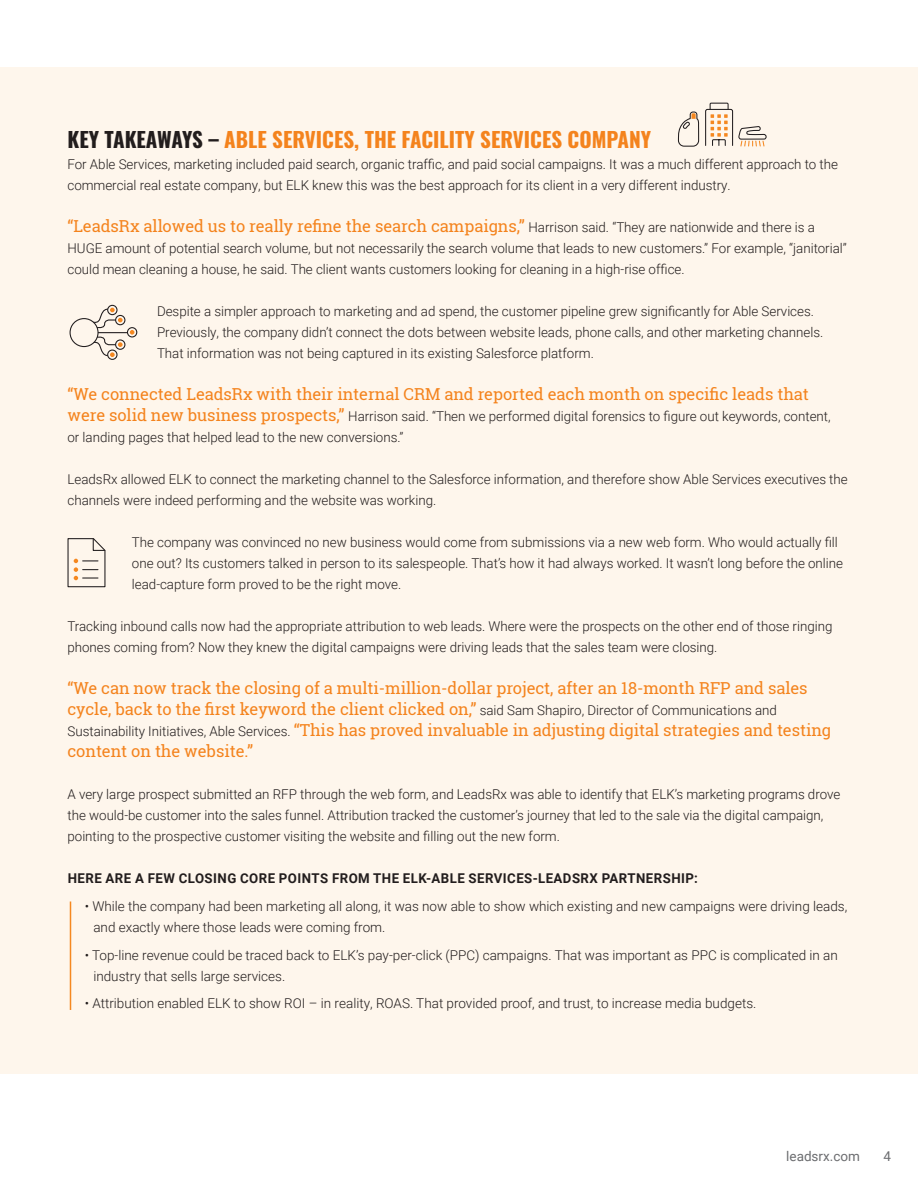
<style>
.page{position:relative;width:918px;height:1188px;background:#fff}
.page>*{position:absolute;margin:0;border:0;box-sizing:border-box;transform-origin:0 0}
.t1{font:700 21px "Oswald";color:#f58820}
.t2{font:16.5px/21px "Roboto Slab";letter-spacing:-.005em;color:#f58820}
.t3{font:300 13.5px/21px "Roboto";color:#231f20}
.t4{font:700 13.5px "Roboto";letter-spacing:.035em;color:#231f20}
.t5{font:13.5px "Roboto";color:#6c6d70}
.s1{color:#231f20}
.s2{font-family:"Roboto";font-weight:300;font-size:13.5px;color:#231f20}
.s3{font-family:"Roboto Slab";font-weight:400;font-size:16.5px;color:#f58820}
</style>
<div class="page">
<div style="left:0;top:68px;width:918px;height:1006px;background:#fef6ec"></div>
<svg style="left:67px;top:538px;width:39px;height:50px"></svg>
<div style="left:107px;top:305px;width:11px;height:10px;border:1px solid #231f20;border-radius:50%"></div>
<div style="left:127px;top:327px;width:10px;height:10px;border:1px solid #231f20;border-radius:50%"></div>
<div style="left:107px;top:350px;width:11px;height:10px;border:1px solid #231f20;border-radius:50%"></div>
<div style="left:70px;top:318px;width:29px;height:29px;border:1px solid #231f20;border-radius:50%"></div>
<svg style="left:91px;top:308px;width:43px;height:49px"></svg>
<hr style="left:70px;top:902px;width:1px;height:108px;background:#f58820">
<svg style="left:677px;top:102px;width:90px;height:45px"></svg>
<h1 class="t1" style="left:68px;top:128px;width:585px"><span class="s1">KEY TAKEAWAYS –</span> ABLE SERVICES, THE FACILITY SERVICES COMPANY</h1>
<p class="t3" style="left:68px;top:153px;width:772px">For Able Services, marketing included paid search, organic traffic, and paid social campaigns. It was a much different approach to the commercial real estate company, but ELK knew this was the best approach for its client in a very different industry.</p>
<p class="t2" style="left:68px;top:215px;width:749px">“LeadsRx allowed us to really refine the search campaigns,” <span class="s2">Harrison said. “They are nationwide and there is a</span></p>
<p class="t3" style="left:67px;top:237px;width:781px">HUGE amount of potential search volume, but not necessarily the search volume that leads to new customers.” For example, “janitorial” could mean cleaning a house, he said. The client wants customers looking for cleaning in a high-rise office.</p>
<p class="t3" style="left:157px;top:300px;width:668px">Despite a simpler approach to marketing and ad spend, the customer pipeline grew significantly for Able Services.<br>Previously, the company didn’t connect the dots between website leads, phone calls, and other marketing channels.<br>That information was not being captured in its existing Salesforce platform.</p>
<p class="t2" style="left:68px;top:383px;width:743px">“We connected LeadsRx with their internal CRM and reported each month on specific leads that</p>
<p class="t3" style="left:68px;top:405px;width:765px"><span class="s3">were solid new business prospects,”</span> Harrison said. “Then we performed digital forensics to figure out keywords, content, or landing pages that helped lead to the new conversions.”</p>
<p class="t3" style="left:68px;top:468px;width:782px">LeadsRx allowed ELK to connect the marketing channel to the Salesforce information, and therefore show Able Services executives the channels were indeed performing and the website was working.</p>
<p class="t3" style="left:132px;top:531px;width:713px">The company was convinced no new business would come from submissions via a new web form. Who would actually fill one out? Its customers talked in person to its salespeople. That’s how it had always worked. It wasn’t long before the online lead-capture form proved to be the right move.</p>
<p class="t3" style="left:68px;top:615px;width:766px">Tracking inbound calls now had the appropriate attribution to web leads. Where were the prospects on the other end of those ringing phones coming from? Now they knew the digital campaigns were driving leads that the sales team were closing.</p>
<p class="t2" style="left:67px;top:677px;width:765px">“We can now track the closing of a multi-million-dollar project, after an 18-month RFP and sales cycle, back to the first keyword the client clicked on,” <span class="s2">said Sam Shapiro, Director of Communications and Sustainability Initiatives, Able Services.</span> “This has proved invaluable in adjusting digital strategies and testing content on the website.”</p>
<p class="t3" style="left:68px;top:783px;width:774px">A very large prospect submitted an RFP through the web form, and LeadsRx was able to identify that ELK’s marketing programs drove the would-be customer into the sales funnel. Attribution tracked the customer’s journey that led to the sale via the digital campaign, pointing to the prospective customer visiting the website and filling out the new form.</p>
<p class="t4" style="left:68px;top:869px;width:632px">HERE ARE A FEW CLOSING CORE POINTS FROM THE ELK-ABLE SERVICES-LEADSRX PARTNERSHIP:</p>
<p class="t3" style="left:93px;top:895px;width:755px;text-indent:-9px">• While the company had been marketing all along, it was now able to show which existing and new campaigns were driving leads, and exactly where those leads were coming from.</p>
<p class="t3" style="left:93px;top:944px;width:746px;text-indent:-9px">• Top-line revenue could be traced back to ELK’s pay-per-click (PPC) campaigns. That was important as PPC is complicated in an industry that sells large services.</p>
<p class="t3" style="left:85px;top:992px;width:673px">• Attribution enabled ELK to show ROI – in reality, ROAS. That provided proof, and trust, to increase media budgets.</p>
<p class="t5" style="left:786px;top:1147px;width:75px">leadsrx.com</p>
<p class="t5" style="left:883px;top:1147px;width:9px">4</p>
</div>
